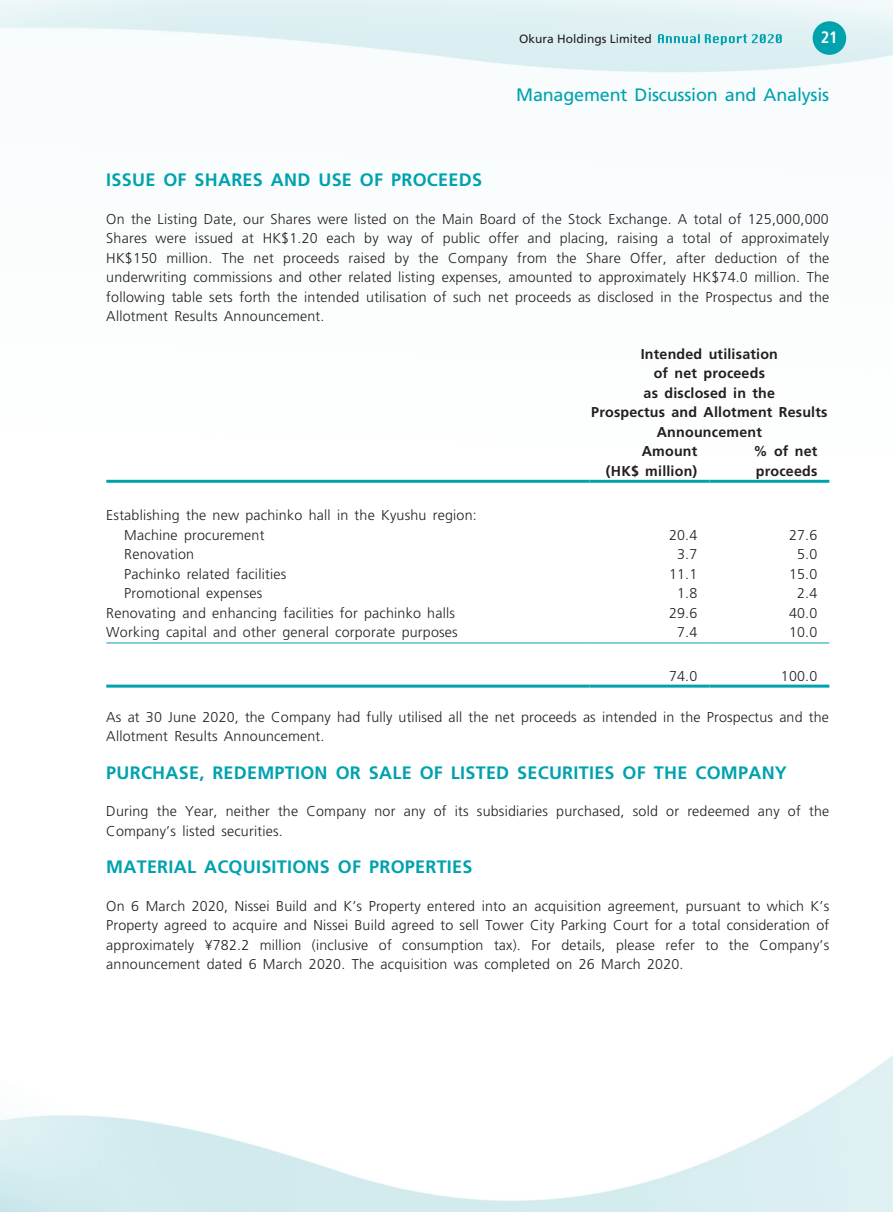
<style>
.page{position:relative;width:893px;height:1212px;background:#fff}
.page>*{position:absolute;margin:0;border:0;box-sizing:border-box;transform-origin:0 0}
._03_H1{font:700 18px "Frutiger LT Std";letter-spacing:.015em;color:#00a2ae}
.t1{font:18px "Frutiger LT Std";letter-spacing:-.01em;color:#00a2ae}
.t2{font:700 condensed 16.5px "Frutiger LT Std";color:#fff}
._11_P0{font:300 14.25px/19.5px "Frutiger LT Std";letter-spacing:.015em;color:#231f20;text-align:justify}
._15_Table_Stub{font:300 14.25px "Frutiger LT Std";letter-spacing:.015em;color:#231f20}
._01_Body_Text{font:700 14.25px/19.5px "Frutiger LT Std";letter-spacing:.015em;color:#231f20;text-align:center}
._01_Body_Text-2{font:300 14.25px "Frutiger LT Std";letter-spacing:.015em;color:#231f20}
.t3{font:12px "Frutiger LT Std";color:#231f20}
</style>
<div class="page">
<img style="left:0;top:0;width:893px;height:1212px">
<div style="left:813px;top:21px;width:33px;height:34px;background:#00a2ae;border-radius:50%"></div>
<svg style="left:658px;top:34px;width:124px;height:11px"></svg>
<hr style="left:106px;top:480px;width:483px;height:3px;background:#00a2ae">
<hr style="left:589px;top:480px;width:120px;height:3px;background:#00a2ae">
<hr style="left:709px;top:480px;width:120px;height:3px;background:#00a2ae">
<hr style="left:106px;top:642px;width:483px;height:1px;background:#00a2ae">
<hr style="left:589px;top:642px;width:120px;height:1px;background:#00a2ae">
<hr style="left:709px;top:642px;width:120px;height:1px;background:#00a2ae">
<hr style="left:106px;top:685px;width:483px;height:3px;background:#00a2ae">
<hr style="left:589px;top:685px;width:120px;height:3px;background:#00a2ae">
<hr style="left:709px;top:685px;width:120px;height:3px;background:#00a2ae">
<p class="t3" style="left:519px;top:32px;width:134px">Okura Holdings Limited</p>
<p class="t2" style="left:821px;top:28px;width:18px">21</p>
<p class="t1" style="left:516px;top:84px;width:315px">Management Discussion and Analysis</p>
<p class="_03_H1" style="left:106px;top:169px;width:377px">ISSUE OF SHARES AND USE OF PROCEEDS</p>
<p class="_11_P0" style="left:106px;top:209px;width:725px">On the Listing Date, our Shares were listed on the Main Board of the Stock Exchange. A total of 125,000,000<br>Shares were issued at HK$1.20 each by way of public offer and placing, raising a total of approximately HK$150 million. The net proceeds raised by the Company from the Share Offer, after deduction of the underwriting commissions and other related listing expenses, amounted to approximately HK$74.0 million. The following table sets forth the intended utilisation of such net proceeds as disclosed in the Prospectus and the Allotment Results Announcement.</p>
<p class="_01_Body_Text" style="left:591px;top:344px;width:238px">Intended utilisation<br>of net proceeds<br>as disclosed in the<br>Prospectus and Allotment Results<br>Announcement</p>
<p class="_01_Body_Text" style="left:606px;top:442px;width:93px;text-align:right">Amount (HK$ million)</p>
<p class="_01_Body_Text" style="left:753px;top:442px;width:65px;text-align:left">% of net proceeds</p>
<p class="_15_Table_Stub" style="left:106px;top:507px;width:372px">Establishing the new pachinko hall in the Kyushu region:</p>
<p class="_15_Table_Stub" style="left:124px;top:526px;width:142px">Machine procurement</p>
<p class="_01_Body_Text-2" style="left:669px;top:526px;width:30px">20.4</p>
<p class="_01_Body_Text-2" style="left:789px;top:526px;width:30px">27.6</p>
<p class="_15_Table_Stub" style="left:124px;top:546px;width:71px">Renovation</p>
<p class="_01_Body_Text-2" style="left:677px;top:546px;width:22px">3.7</p>
<p class="_01_Body_Text-2" style="left:797px;top:546px;width:22px">5.0</p>
<p class="_15_Table_Stub" style="left:124px;top:565px;width:163px">Pachinko related facilities</p>
<p class="_01_Body_Text-2" style="left:669px;top:565px;width:30px">11.1</p>
<p class="_01_Body_Text-2" style="left:789px;top:565px;width:30px">15.0</p>
<p class="_15_Table_Stub" style="left:124px;top:585px;width:139px">Promotional expenses</p>
<p class="_01_Body_Text-2" style="left:677px;top:585px;width:22px">1.8</p>
<p class="_01_Body_Text-2" style="left:797px;top:585px;width:22px">2.4</p>
<p class="_15_Table_Stub" style="left:106px;top:604px;width:350px">Renovating and enhancing facilities for pachinko halls</p>
<p class="_01_Body_Text-2" style="left:669px;top:604px;width:30px">29.6</p>
<p class="_01_Body_Text-2" style="left:789px;top:604px;width:30px">40.0</p>
<p class="_15_Table_Stub" style="left:106px;top:624px;width:353px">Working capital and other general corporate purposes</p>
<p class="_01_Body_Text-2" style="left:677px;top:624px;width:22px">7.4</p>
<p class="_01_Body_Text-2" style="left:789px;top:624px;width:30px">10.0</p>
<p class="_01_Body_Text-2" style="left:669px;top:667px;width:30px">74.0</p>
<p class="_01_Body_Text-2" style="left:781px;top:667px;width:38px">100.0</p>
<p class="_11_P0" style="left:106px;top:707px;width:724px">As at 30 June 2020, the Company had fully utilised all the net proceeds as intended in the Prospectus and the<br>Allotment Results Announcement.</p>
<p class="_03_H1" style="left:106px;top:762px;width:682px">PURCHASE, REDEMPTION OR SALE OF LISTED SECURITIES OF THE COMPANY</p>
<p class="_11_P0" style="left:106px;top:801px;width:724px">During the Year, neither the Company nor any of its subsidiaries purchased, sold or redeemed any of the<br>Company’s listed securities.</p>
<p class="_03_H1" style="left:106px;top:856px;width:368px">MATERIAL ACQUISITIONS OF PROPERTIES</p>
<p class="_11_P0" style="left:106px;top:896px;width:724px">On 6 March 2020, Nissei Build and K’s Property entered into an acquisition agreement, pursuant to which K’s Property agreed to acquire and Nissei Build agreed to sell Tower City Parking Court for a total consideration of approximately ¥782.2 million (inclusive of consumption tax). For details, please refer to the Company’s announcement dated 6 March 2020. The acquisition was completed on 26 March 2020.</p>
</div>
